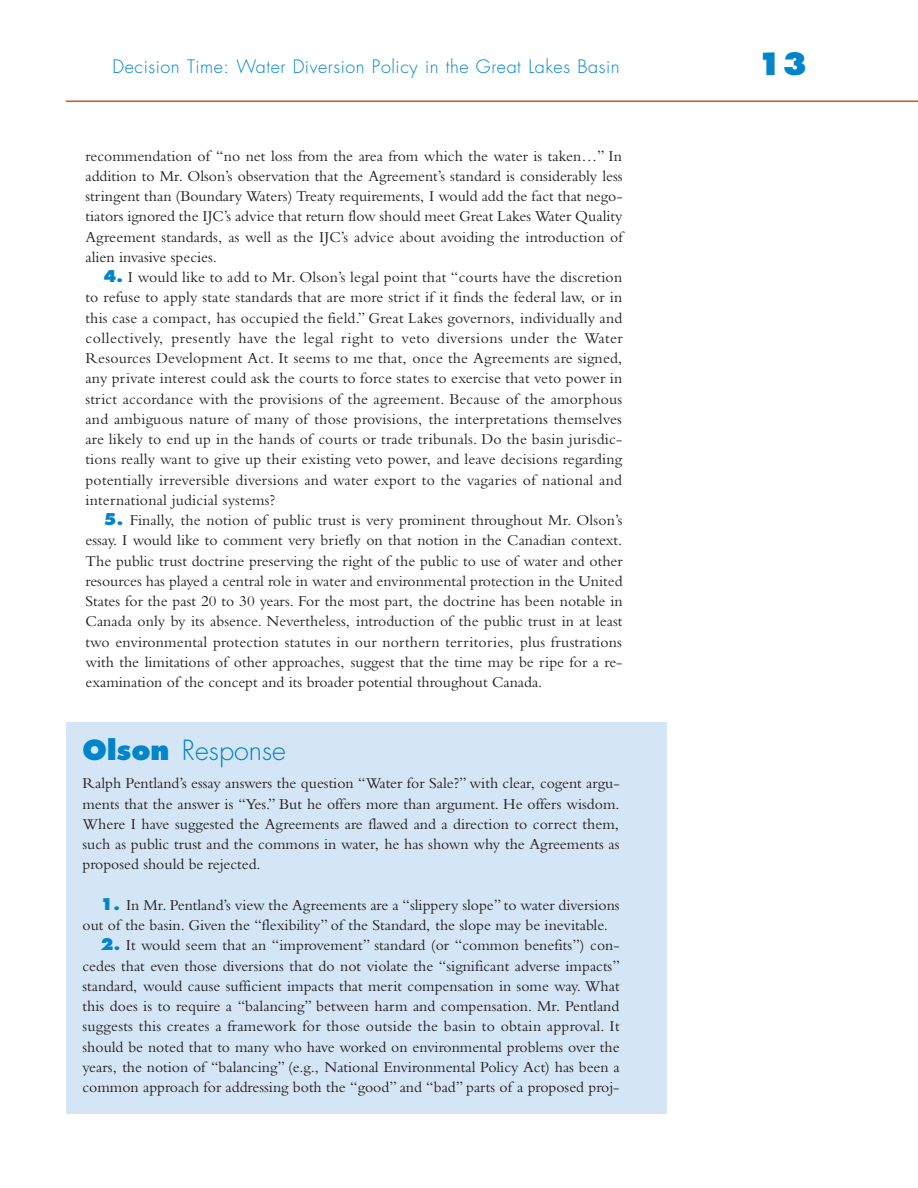
<style>
.page{position:relative;width:918px;height:1188px;background:#fff}
.page>*{position:absolute;margin:0;border:0;box-sizing:border-box;transform-origin:0 0}
.t1{font:800 30px "Futura";color:#0084ca}
.t2{font:300 27px "Futura";color:#0084ca}
.t3{font:300 18px "Futura";letter-spacing:.03em;color:#0084ca}
.t4{font:15.75px/20.2px "Bembo";color:#231f20;text-align:justify}
.s1{font-family:"Futura";font-weight:800;color:#0084ca}
.s2{font-weight:800}
</style>
<div class="page">
<div style="left:66px;top:722px;width:600px;height:392px;background:#d4e5f5"></div>
<hr style="left:66px;top:100px;width:852px;height:2px;background:#da511d">
<p class="t3" style="left:113px;top:58px;width:509px">Decision Time: Water Diversion Policy in the Great Lakes Basin</p>
<h1 class="t1" style="left:758px;top:50px;width:51px">13</h1>
<p class="t4" style="left:86px;top:147px;width:539px">recommendation of “no net loss from the area from which the water is taken…” In addition to Mr. Olson’s observation that the Agreement’s standard is considerably less stringent than (Boundary Waters) Treaty requirements, I would add the fact that nego&shy;tiators ignored the IJC’s advice that return flow should meet Great Lakes Water Quality Agreement standards, as well as the IJC’s advice about avoiding the introduction of alien invasive species.</p>
<p class="t4" style="left:86px;top:269px;width:539px;text-indent:18px"><span class="s1">4.</span> I would like to add to Mr. Olson’s legal point that “courts have the discretion to refuse to apply state standards that are more strict if it finds the federal law, or in this case a compact, has occupied the field.” Great Lakes governors, individually and collectively, presently have the legal right to veto diversions under the Water Resources Development Act. It seems to me that, once the Agreements are signed, any private interest could ask the courts to force states to exercise that veto power in strict accordance with the provisions of the agreement. Because of the amorphous and ambiguous nature of many of those provisions, the interpretations themselves are likely to end up in the hands of courts or trade tribunals. Do the basin jurisdic&shy;tions really want to give up their existing veto power, and leave decisions regarding potentially irreversible diversions and water export to the vagaries of national and international judicial systems?</p>
<p class="t4" style="left:85px;top:512px;width:539px;text-indent:18px"><span class="s1">5.</span> Finally, the notion of public trust is very prominent throughout Mr. Olson’s essay. I would like to comment very briefly on that notion in the Canadian context.<br>The public trust doctrine preserving the right of the public to use of water and other resources has played a central role in water and environmental protection in the United States for the past 20 to 30 years. For the most part, the doctrine has been notable in Canada only by its absence. Nevertheless, introduction of the public trust in at least two environmental protection statutes in our northern territories, plus frustrations with the limitations of other approaches, suggest that the time may be ripe for a re&shy;examination of the concept and its broader potential throughout Canada.</p>
<h2 class="t2" style="left:82px;top:737px;width:205px"><span class="s2">Olson</span> Response</h2>
<p class="t4" style="left:82px;top:775px;width:539px">Ralph Pentland’s essay answers the question “Water for Sale?” with clear, cogent argu&shy;ments that the answer is “Yes.” But he offers more than argument. He offers wisdom.<br>Where I have suggested the Agreements are flawed and a direction to correct them, such as public trust and the commons in water, he has shown why the Agreements as proposed should be rejected.</p>
<p class="t4" style="left:82px;top:896px;width:539px;text-indent:18px"><span class="s1">1.</span> In Mr. Pentland’s view the Agreements are a “slippery slope” to water diversions out of the basin. Given the “flexibility” of the Standard, the slope may be inevitable.</p>
<p class="t4" style="left:82px;top:937px;width:539px;text-indent:18px"><span class="s1">2.</span> It would seem that an “improvement” standard (or “common benefits”) con&shy;cedes that even those diversions that do not violate the “significant adverse impacts” standard, would cause sufficient impacts that merit compensation in some way. What this does is to require a “balancing” between harm and compensation. Mr. Pentland suggests this creates a framework for those outside the basin to obtain approval. It should be noted that to many who have worked on environmental problems over the years, the notion of “balancing” (e.g., National Environmental Policy Act) has been a common approach for addressing both the “good” and “bad” parts of a proposed proj-</p>
</div>
